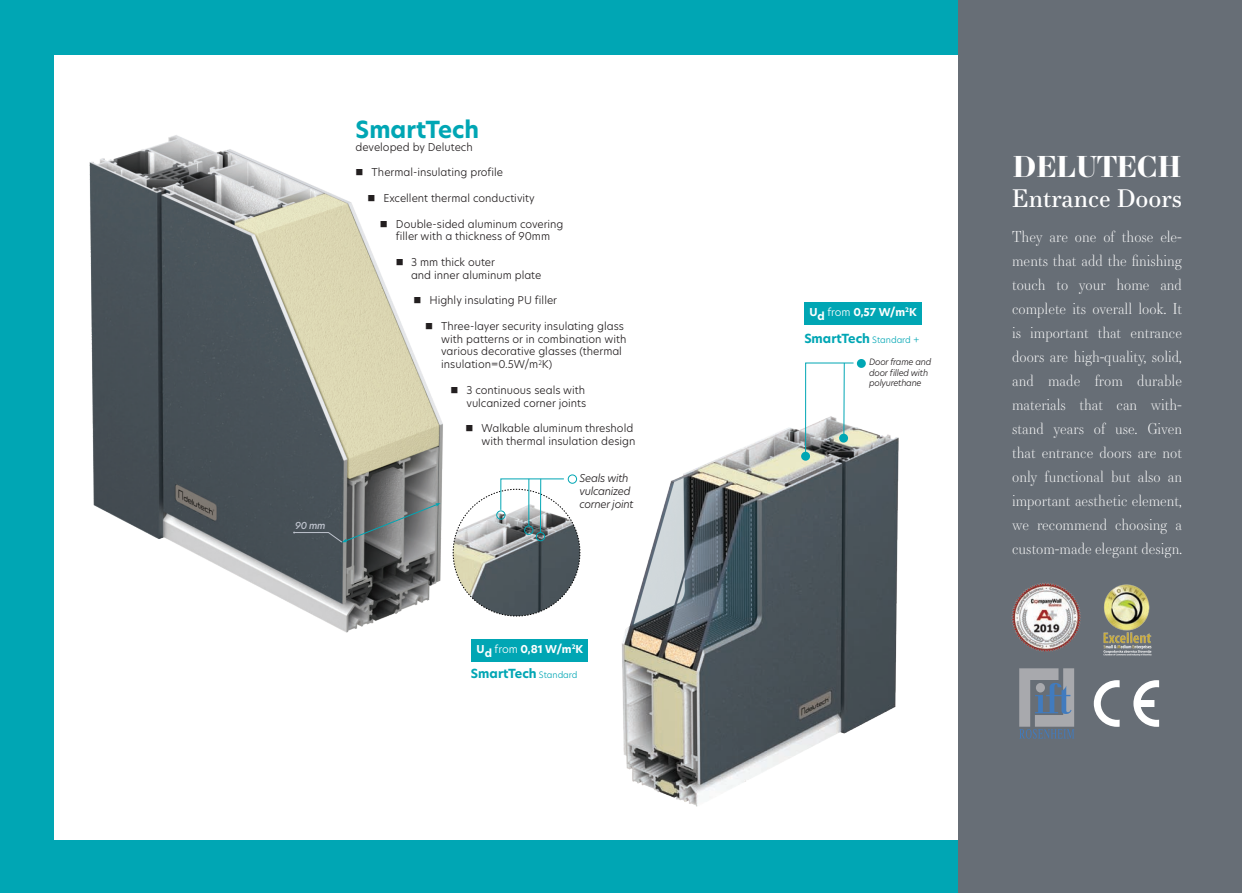
<style>
.page{position:relative;width:1242px;height:893px;background:#fff}
.page>*{position:absolute;margin:0;border:0;box-sizing:border-box;transform-origin:0 0}
.t1{font:700 28.65px "Essonnes Display";color:#fff}
.t2{font:24.6px "Essonnes Text";color:#fff}
.t3{font:700 23.1px "New Hero";color:#00a6b4}
.t4{font:300 15px/24px "Essonnes Display";color:#fff;text-align:justify}
.t5{font:700 12.3px "New Hero";color:#00a6b4}
.t6{font:300 10.65px/12.8px "New Hero";color:#231f20}
.t7{font:italic 300 10.65px/12.8px "New Hero";letter-spacing:-.03em;color:#231f20}
.t8{font:700 10.65px "New Hero";color:#fff}
.t9{font:italic 500 9.45px "New Hero";color:#bec3cd}
.t10{font:italic 300 8.7px/10.4px "New Hero";letter-spacing:-.03em;color:#231f20}
.s1{font-weight:300}
.s2{font-weight:300;font-size:8.7px}
</style>
<div class="page">
<div style="left:0;top:0;width:968px;height:893px;background:#00a6b4"></div>
<div style="left:54px;top:55px;width:981px;height:785px;background:#fff"></div>
<div style="left:958px;top:0;width:284px;height:893px;background:#676e76"></div>
<svg style="left:1133px;top:680px;width:26px;height:47px"></svg>
<svg style="left:1093px;top:680px;width:26px;height:47px"></svg>
<img style="left:1011px;top:582px;width:70px;height:70px">
<svg style="left:1019px;top:668px;width:55px;height:71px"></svg>
<img style="left:1103px;top:633px;width:49px;height:23px">
<img style="left:1103px;top:584px;width:47px;height:49px">
<img style="left:89px;top:135px;width:492px;height:498px">
<svg style="left:293px;top:503px;width:147px;height:40px;background:#676d70"></svg>
<img style="left:622px;top:427px;width:277px;height:380px">
<div style="left:568px;top:475px;width:9px;height:9px;border:1px solid #00a6b4;border-radius:50%"></div>
<svg style="left:453px;top:478px;width:127px;height:138px"></svg>
<hr style="left:528px;top:479px;width:1px;height:47px;background:#00a6b4">
<hr style="left:540px;top:479px;width:1px;height:53px;background:#00a6b4">
<div style="left:471px;top:639px;width:117px;height:23px;background:#00a6b4"></div>
<div style="left:804px;top:302px;width:117px;height:23px;background:#00a6b4"></div>
<div style="left:801px;top:452px;width:9px;height:9px;background:#00a6b4;border-radius:50%"></div>
<div style="left:857px;top:359px;width:9px;height:9px;background:#00a6b4;border-radius:50%"></div>
<svg style="left:805px;top:363px;width:49px;height:95px"></svg>
<hr style="left:843px;top:363px;width:1px;height:76px;background:#00a6b4">
<svg style="left:356px;top:169px;width:7px;height:7px"></svg>
<svg style="left:368px;top:195px;width:6px;height:6px"></svg>
<svg style="left:381px;top:220px;width:6px;height:7px"></svg>
<svg style="left:397px;top:259px;width:6px;height:6px"></svg>
<svg style="left:414px;top:297px;width:6px;height:6px"></svg>
<svg style="left:426px;top:323px;width:6px;height:6px"></svg>
<svg style="left:451px;top:387px;width:6px;height:6px"></svg>
<svg style="left:466px;top:425px;width:6px;height:6px"></svg>
<p class="t9" style="left:295px;top:519px;width:32px">90 mm</p>
<h3 class="t3" style="left:356px;top:114px;width:125px">SmartTech</h3>
<p class="t6" style="left:356px;top:140px;width:119px">developed by Delutech</p>
<p class="t6" style="left:372px;top:166px;width:133px">Thermal-insulating profile</p>
<p class="t6" style="left:383px;top:191px;width:153px">Excellent thermal conductivity</p>
<p class="t6" style="left:396px;top:217px;width:169px">Double-sided aluminum covering filler with a thickness of 90mm</p>
<p class="t6" style="left:411px;top:255px;width:132px">3 mm thick outer<br>and inner aluminum plate</p>
<p class="t6" style="left:429px;top:294px;width:129px">Highly insulating PU filler</p>
<p class="t6" style="left:441px;top:319px;width:187px">Three-layer security insulating glass with patterns or in combination with various decorative glasses (thermal insulation=0.5W/m<sup>2</sup>K)</p>
<p class="t6" style="left:466px;top:383px;width:121px">3 continuous seals with vulcanized corner joints</p>
<p class="t6" style="left:481px;top:422px;width:155px">Walkable aluminum threshold with thermal insulation design</p>
<p class="t7" style="left:579px;top:472px;width:55px">Seals with vulcanized corner joint</p>
<p class="t8" style="left:476px;top:642px;width:108px">Ud <span class="s1">from</span> 0,81 W/m<sup>2</sup>K</p>
<p class="t5" style="left:471px;top:666px;width:108px">SmartTech <span class="s2">Standard</span></p>
<p class="t8" style="left:809px;top:305px;width:109px">Ud <span class="s1">from</span> 0,57 W/m<sup>2</sup>K</p>
<p class="t5" style="left:804px;top:330px;width:116px">SmartTech <span class="s2">Standard +</span></p>
<p class="t10" style="left:869px;top:357px;width:64px">Door frame and door filled with polyurethane</p>
<h1 class="t1" style="left:1013px;top:146px;width:170px">DELUTECH</h1>
<h2 class="t2" style="left:1012px;top:180px;width:171px">Entrance Doors</h2>
<p class="t4" style="left:1012px;top:224px;width:171px">They are one of those ele&shy;ments that add the finishing touch to your home and complete its overall look. It is important that entrance doors are high-quality, solid, and made from durable materials that can with&shy;stand years of use. Given that entrance doors are not only functional but also an important aesthetic element, we recommend choosing a custom-made elegant design.</p>
</div>
